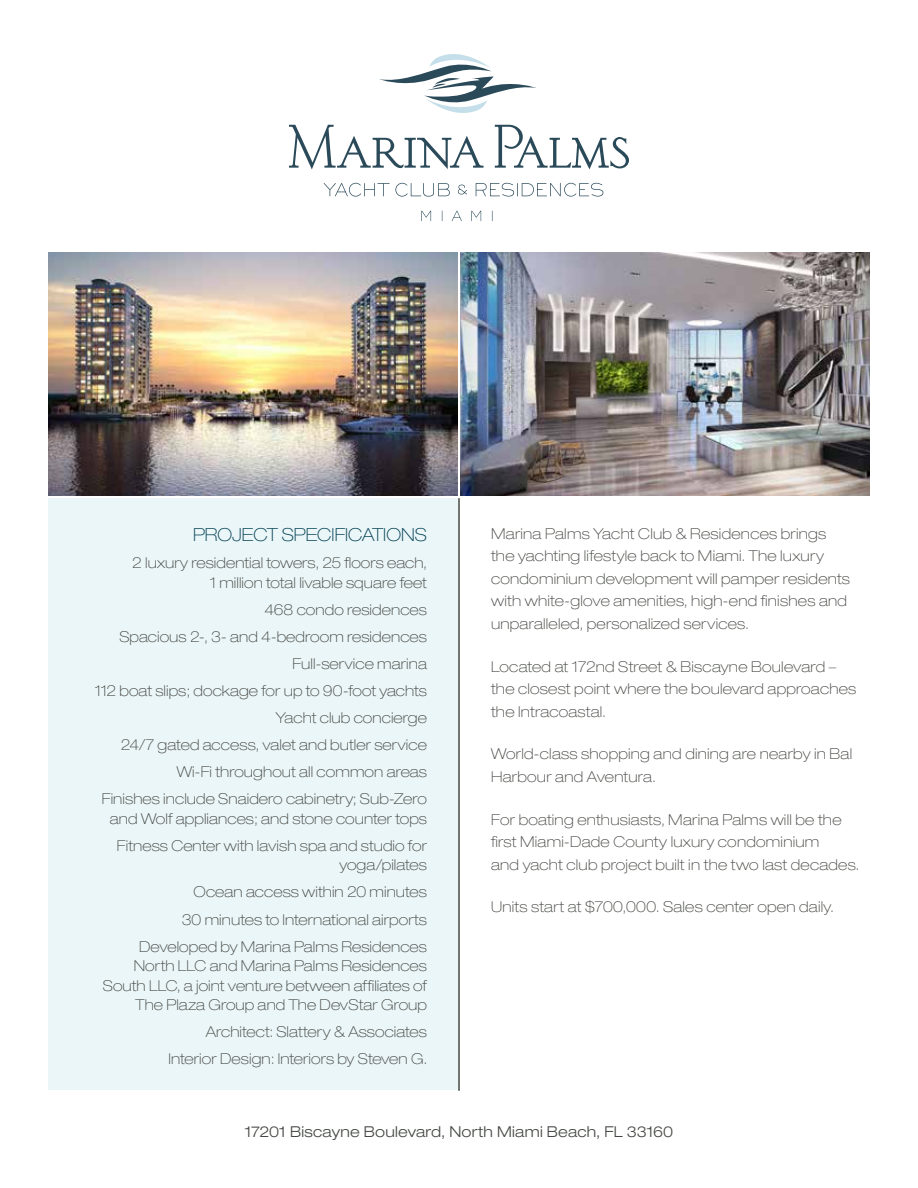
<style>
.page{position:relative;width:918px;height:1188px;background:#fff}
.page>*{position:absolute;margin:0;border:0;box-sizing:border-box;transform-origin:0 0}
.t1{font:100 expanded 18px "Helvetica Neue";color:#003f51}
.t2{font:100 expanded 15px/27px "Helvetica Neue";letter-spacing:.01em;color:#444842;text-align:right}
.t3{font:300 expanded 15px "Helvetica Neue";letter-spacing:.01em;color:#444842}
</style>
<div class="page">
<div style="left:48px;top:499px;width:410px;height:591px;background:#ebf6f9"></div>
<svg style="left:421px;top:211px;width:10px;height:10px"></svg>
<svg style="left:452px;top:211px;width:10px;height:10px"></svg>
<svg style="left:471px;top:211px;width:10px;height:10px"></svg>
<svg style="left:324px;top:183px;width:126px;height:14px"></svg>
<svg style="left:476px;top:183px;width:127px;height:14px"></svg>
<svg style="left:458px;top:185px;width:9px;height:9px"></svg>
<svg style="left:289px;top:54px;width:340px;height:115px"></svg>
<hr style="left:458px;top:498px;width:2px;height:593px;background:#444842">
<img style="left:460px;top:253px;width:410px;height:242px">
<img style="left:48px;top:253px;width:410px;height:242px">
<p class="t1" style="left:193px;top:524px;width:235px">PROJECT SPECIFICATIONS</p>
<p class="t2" style="left:132px;top:553px;width:296px;line-height:19.5px">2 luxury residential towers, 25 floors each,<br>1 million total livable square feet</p>
<p class="t2" style="left:95px;top:596px;width:334px">468 condo residences<br>Spacious 2-, 3- and 4-bedroom residences Full-service marina<br>112 boat slips; dockage for up to 90-foot yachts Yacht club concierge<br>24/7 gated access, valet and butler service Wi-Fi throughout all common areas<br>Finishes include Snaidero cabinetry; Sub-Zero</p>
<p class="t2" style="left:110px;top:805px;width:319px;text-align:center">and Wolf appliances; and stone counter tops<br>Fitness Center with lavish spa and studio for</p>
<p class="t2" style="left:139px;top:851px;width:289px">yoga/pilates<br>Ocean access within 20 minutes<br>30 minutes to International airports<br>Developed by Marina Palms Residences</p>
<p class="t2" style="left:103px;top:956px;width:326px;line-height:19.5px">North LLC and Marina Palms Residences<br>South LLC, a joint venture between affiliates of<br>The Plaza Group and The DevStar Group</p>
<p class="t2" style="left:169px;top:1018px;width:260px">Architect: Slattery &amp; Associates<br>Interior Design: Interiors by Steven G.</p>
<p class="t2" style="left:491px;top:522px;width:360px;line-height:22.5px;text-align:left">Marina Palms Yacht Club &amp; Residences brings the yachting lifestyle back to Miami. The luxury condominium development will pamper residents with white-glove amenities, high-end finishes and unparalleled, personalized services.</p>
<p class="t2" style="left:491px;top:655px;width:367px;line-height:22.5px;text-align:left">Located at 172nd Street &amp; Biscayne Boulevard – the closest point where the boulevard approaches the Intracoastal.</p>
<p class="t2" style="left:491px;top:743px;width:363px;line-height:22.5px;text-align:left">World-class shopping and dining are nearby in Bal<br>Harbour and Aventura.</p>
<p class="t2" style="left:491px;top:808px;width:370px;line-height:22.5px;text-align:left">For boating enthusiasts, Marina Palms will be the first Miami-Dade County luxury condominium<br>and yacht club project built in the two last decades.</p>
<p class="t2" style="left:491px;top:893px;width:344px">Units start at $700,000. Sales center open daily.</p>
<p class="t3" style="left:245px;top:1123px;width:430px">17201 Biscayne Boulevard, North Miami Beach, FL 33160</p>
</div>
